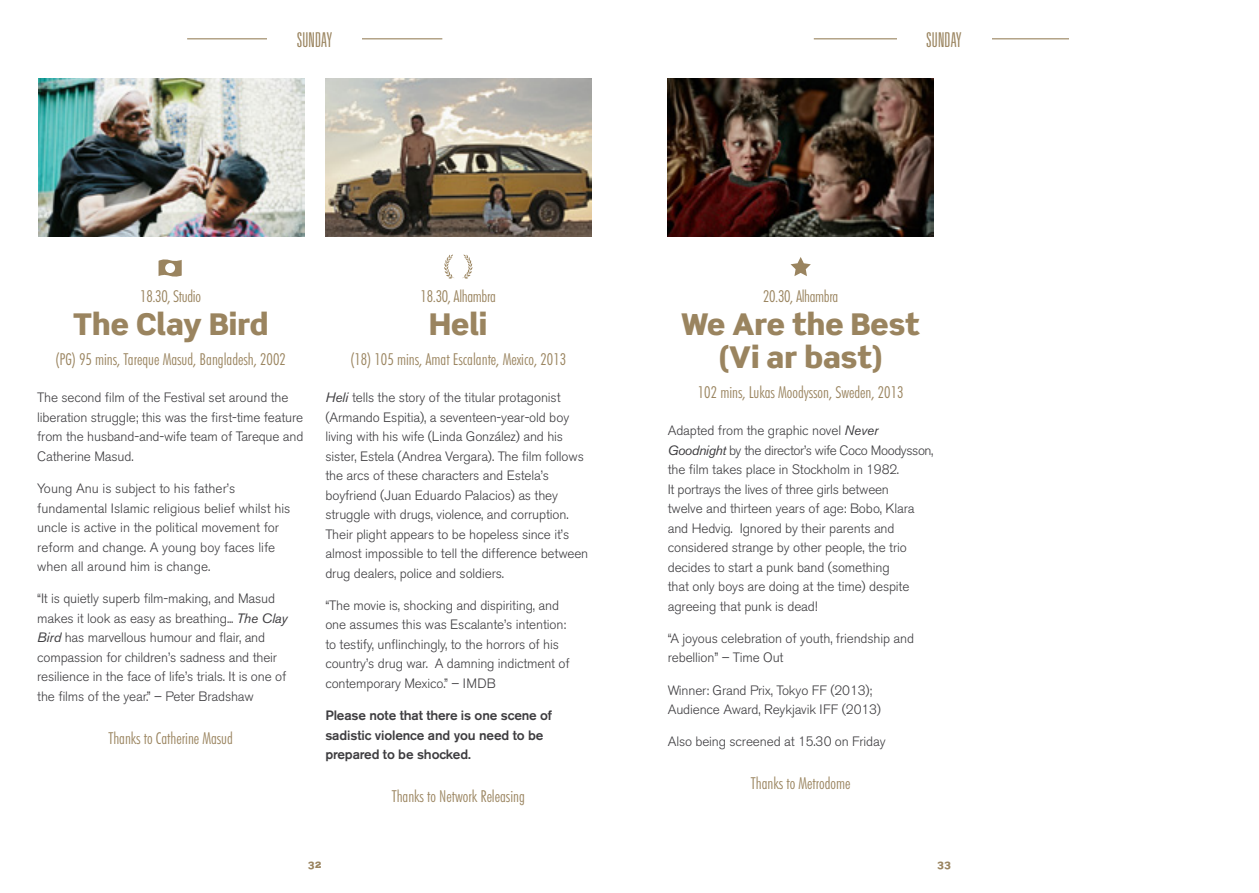
<style>
.page{position:relative;width:1259px;height:893px;background:#fff}
.page>*{position:absolute;margin:0;border:0;box-sizing:border-box;transform-origin:0 0}
.t1{font:900 30px/33px "Scene";color:#9a845f;text-align:center}
.t2{font:300 21px "Univers Ultra Condensed BQ";letter-spacing:.02em;color:#9a845f}
.t3{font:300 condensed 16.5px "Futura BT";color:#9a845f}
.t4{font:300 condensed 16.5px "Futura BT";letter-spacing:-.02em;color:#9a845f}
.t5{font:300 13.5px/19.5px "Akzidenz Grotesk BE";letter-spacing:-.01em;color:#3e3d40}
.t6{font:500 13.5px/19.5px "Akzidenz Grotesk BE";letter-spacing:-.01em;color:#3e3d40}
.t7{font:900 10.5px "Scene";color:#9a845f}
.s1{font-weight:400;font-style:italic}
</style>
<div class="page">
<hr style="left:814px;top:38px;width:255px;height:1px;background:#9a845f">
<hr style="left:187px;top:38px;width:255px;height:1px;background:#9a845f">
<img style="left:38px;top:79px;width:266px;height:157px">
<div style="left:896px;top:31px;width:95px;height:22px;background:#fff"></div>
<div style="left:267px;top:31px;width:95px;height:22px;background:#fff"></div>
<svg style="left:159px;top:259px;width:23px;height:18px"></svg>
<div style="left:165px;top:263px;width:10px;height:10px;background:#fff;border-radius:50%"></div>
<img style="left:325px;top:79px;width:266px;height:157px">
<img style="left:668px;top:79px;width:265px;height:157px">
<svg style="left:790px;top:257px;width:21px;height:19px"></svg>
<svg style="left:462px;top:254px;width:10px;height:25px"></svg>
<svg style="left:444px;top:254px;width:10px;height:25px"></svg>
<h2 class="t2" style="left:297px;top:28px;width:37px">SUNDAY</h2>
<h2 class="t2" style="left:926px;top:28px;width:37px">SUNDAY</h2>
<h2 class="t2" style="left:299px;top:28px;width:15px">FRI</h2>
<h2 class="t2" style="left:928px;top:28px;width:15px">FRI</h2>
<p class="t4" style="left:140px;top:286px;width:62px">18.30, Studio</p>
<h1 class="t1" style="left:73px;top:307px;width:197px">The Clay Bird</h1>
<p class="t3" style="left:55px;top:349px;width:232px">(PG) 95 mins, Tareque Masud, Bangladesh, 2002</p>
<p class="t5" style="left:37px;top:388px;width:268px">The second film of the Festival set around the liberation struggle; this was the first-time feature from the husband-and-wife team of Tareque and Catherine Masud.</p>
<p class="t5" style="left:37px;top:479px;width:255px">Young Anu is subject to his father’s fundamental Islamic religious belief whilst his uncle is active in the political movement for reform and change. A young boy faces life when all around him is change.</p>
<p class="t5" style="left:37px;top:589px;width:252px">“It is quietly superb film-making, and Masud makes it look as easy as breathing... <span class="s1">The Clay Bird</span> has marvellous humour and flair, and compassion for children’s sadness and their resilience in the face of life’s trials. It is one of the films of the year.” – Peter Bradshaw</p>
<p class="t3" style="left:108px;top:728px;width:126px">Thanks to Catherine Masud</p>
<p class="t4" style="left:421px;top:286px;width:77px">18.30, Alhambra</p>
<h1 class="t1" style="left:429px;top:307px;width:60px">Heli</h1>
<p class="t3" style="left:350px;top:349px;width:217px">(18) 105 mins, Amat Escalante, Mexico, 2013</p>
<p class="t5" style="left:325px;top:388px;width:264px"><span class="s1">Heli</span> tells the story of the titular protagonist (Armando Espitia), a seventeen-year-old boy living with his wife (Linda González) and his sister, Estela (Andrea Vergara). The film follows the arcs of these characters and Estela’s boyfriend (Juan Eduardo Palacios) as they struggle with drugs, violence, and corruption.<br>Their plight appears to be hopeless since it’s almost impossible to tell the difference between drug dealers, police and soldiers.</p>
<p class="t5" style="left:325px;top:596px;width:246px">“The movie is, shocking and dispiriting, and one assumes this was Escalante’s intention: to testify, unflinchingly, to the horrors of his country’s drug war. A damning indictment of contemporary Mexico.” – IMDB</p>
<p class="t6" style="left:325px;top:706px;width:228px">Please note that there is one scene of sadistic violence and you need to be prepared to be shocked.</p>
<p class="t3" style="left:392px;top:786px;width:135px">Thanks to Network Releasing</p>
<p class="t7" style="left:308px;top:858px;width:15px">32</p>
<p class="t4" style="left:763px;top:286px;width:77px">20.30, Alhambra</p>
<h1 class="t1" style="left:681px;top:307px;width:240px">We Are the Best (Vi ar bast)</h1>
<p class="t3" style="left:698px;top:382px;width:207px">102 mins, Lukas Moodysson, Sweden, 2013</p>
<p class="t5" style="left:668px;top:421px;width:267px">Adapted from the graphic novel <span class="s1">Never Goodnight</span> by the director’s wife Coco Moodysson, the film takes place in Stockholm in 1982.<br>It portrays the lives of three girls between<br>twelve and thirteen years of age: Bobo, Klara and Hedvig. Ignored by their parents and considered strange by other people, the trio decides to start a punk band (something<br>that only boys are doing at the time) despite agreeing that punk is dead!</p>
<p class="t5" style="left:668px;top:629px;width:248px">“A joyous celebration of youth, friendship and rebellion” – Time Out</p>
<p class="t5" style="left:668px;top:681px;width:215px">Winner: Grand Prix, Tokyo FF (2013);<br>Audience Award, Reykjavik IFF (2013)</p>
<p class="t5" style="left:668px;top:732px;width:219px">Also being screened at 15.30 on Friday</p>
<p class="t3" style="left:751px;top:773px;width:101px">Thanks to Metrodome</p>
<p class="t7" style="left:937px;top:858px;width:15px">33</p>
</div>
